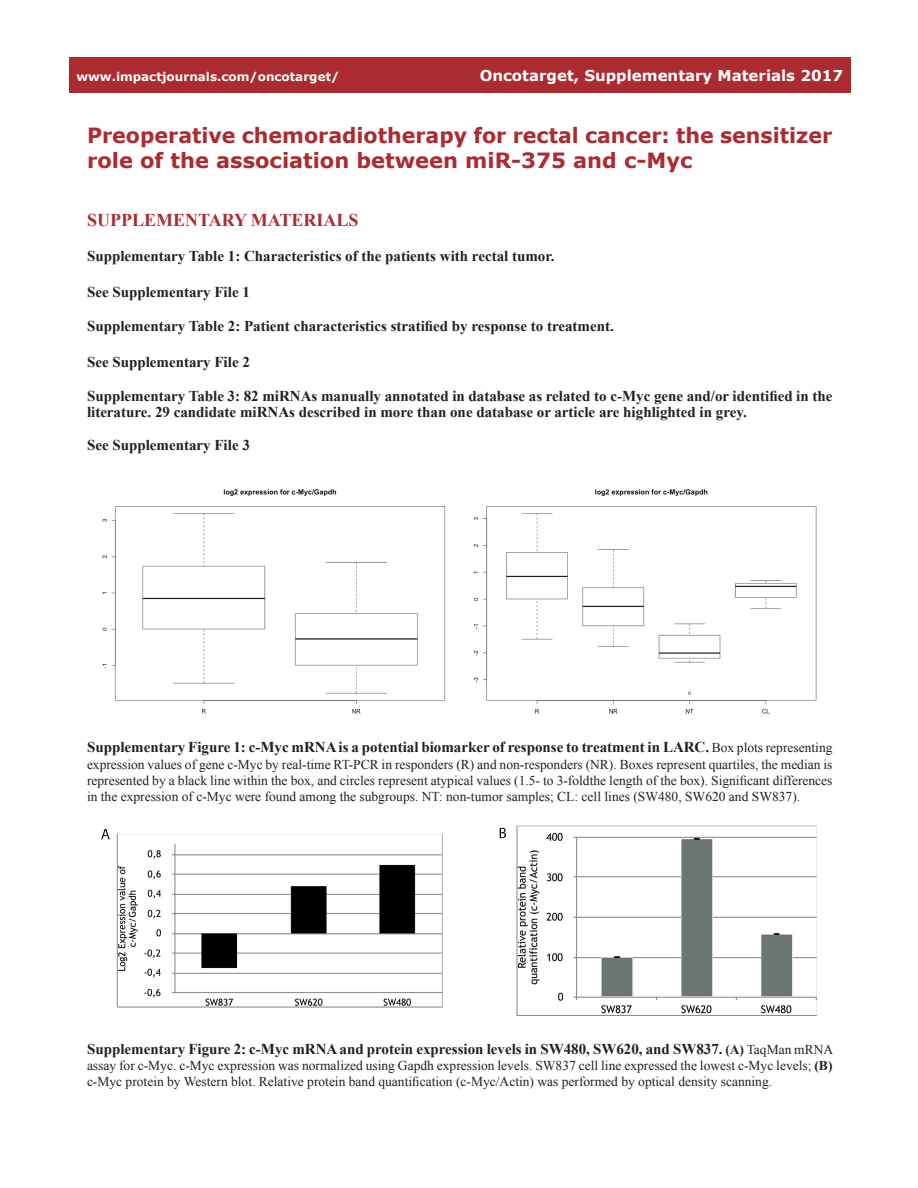
<style>
.page{position:relative;width:918px;height:1188px;background:#fff}
.page>*{position:absolute;margin:0;border:0;box-sizing:border-box;transform-origin:0 0}
.t1{font:700 21px/25.2px "Verdana";color:#ac2b31}
.Heading{font:700 18px "Times New Roman";color:#ac2b31}
.figuretext{font:700 15px/16.2px "Times New Roman";color:#231f20}
.TableText_ind{font:700 15px "Times New Roman";color:#231f20}
.t2{font:700 15px "Verdana";color:#fff}
.figuretext-2{font:13.5px/16.2px "Times New Roman";color:#231f20;text-align:justify}
.t3{font:700 12px "Verdana";color:#fff}
.s1{font-weight:400;font-size:13.5px}
.s2{font-size:13.5px}
.s3{font-weight:700}
</style>
<div class="page">
<div style="left:69px;top:57px;width:781px;height:36px;background:#ac2b31"></div>
<img style="left:102px;top:489px;width:715px;height:225px">
<img style="left:101px;top:825px;width:716px;height:191px">
<p class="t3" style="left:76px;top:69px;width:264px">www.impactjournals.com/oncotarget/</p>
<p class="t2" style="left:480px;top:66px;width:365px">Oncotarget, Supplementary Materials 2017</p>
<p class="t1" style="left:87px;top:123px;width:747px">Preoperative chemoradiotherapy for rectal cancer: the sensitizer role of the association between miR-375 and c-Myc</p>
<p class="Heading" style="left:87px;top:207px;width:273px">SUPPLEMENTARY MATERIALS</p>
<p class="figuretext" style="left:87px;top:247px;width:469px">Supplementary Table 1: Characteristics of the patients with rectal tumor.</p>
<p class="TableText_ind" style="left:87px;top:281px;width:164px">See Supplementary File 1</p>
<p class="figuretext" style="left:87px;top:317px;width:528px">Supplementary Table 2: Patient characteristics stratified by response to treatment.</p>
<p class="TableText_ind" style="left:87px;top:351px;width:164px">See Supplementary File 2</p>
<p class="figuretext" style="left:87px;top:388px;width:747px">Supplementary Table 3: 82 miRNAs manually annotated in database as related to c-Myc gene and/or identified in the literature. 29 candidate miRNAs described in more than one database or article are highlighted in grey.</p>
<p class="figuretext" style="left:87px;top:436px;width:164px">See Supplementary File 3</p>
<p class="figuretext" style="left:87px;top:739px;width:747px">Supplementary Figure 1: c-Myc mRNA is a potential biomarker of response to treatment in LARC. <span class="s1">Box plots representing</span></p>
<p class="figuretext-2" style="left:87px;top:756px;width:747px">expression values of gene c-Myc by real-time RT-PCR in responders (R) and non-responders (NR). Boxes represent quartiles, the median is represented by a black line within the box, and circles represent atypical values (1.5- to 3-foldthe length of the box). Significant differences in the expression of c-Myc were found among the subgroups. NT: non-tumor samples; CL: cell lines (SW480, SW620 and SW837).</p>
<p class="figuretext" style="left:87px;top:1041px;width:748px">Supplementary Figure 2: c-Myc mRNA and protein expression levels in SW480, SW620, and SW837. <span class="s2">(A)</span> <span class="s1">TaqMan mRNA</span></p>
<p class="figuretext-2" style="left:87px;top:1057px;width:747px">assay for c-Myc. c-Myc expression was normalized using Gapdh expression levels. SW837 cell line expressed the lowest c-Myc levels; <span class="s3">(B) </span>c-Myc protein by Western blot. Relative protein band quantification (c-Myc/Actin) was performed by optical density scanning.</p>
</div>
